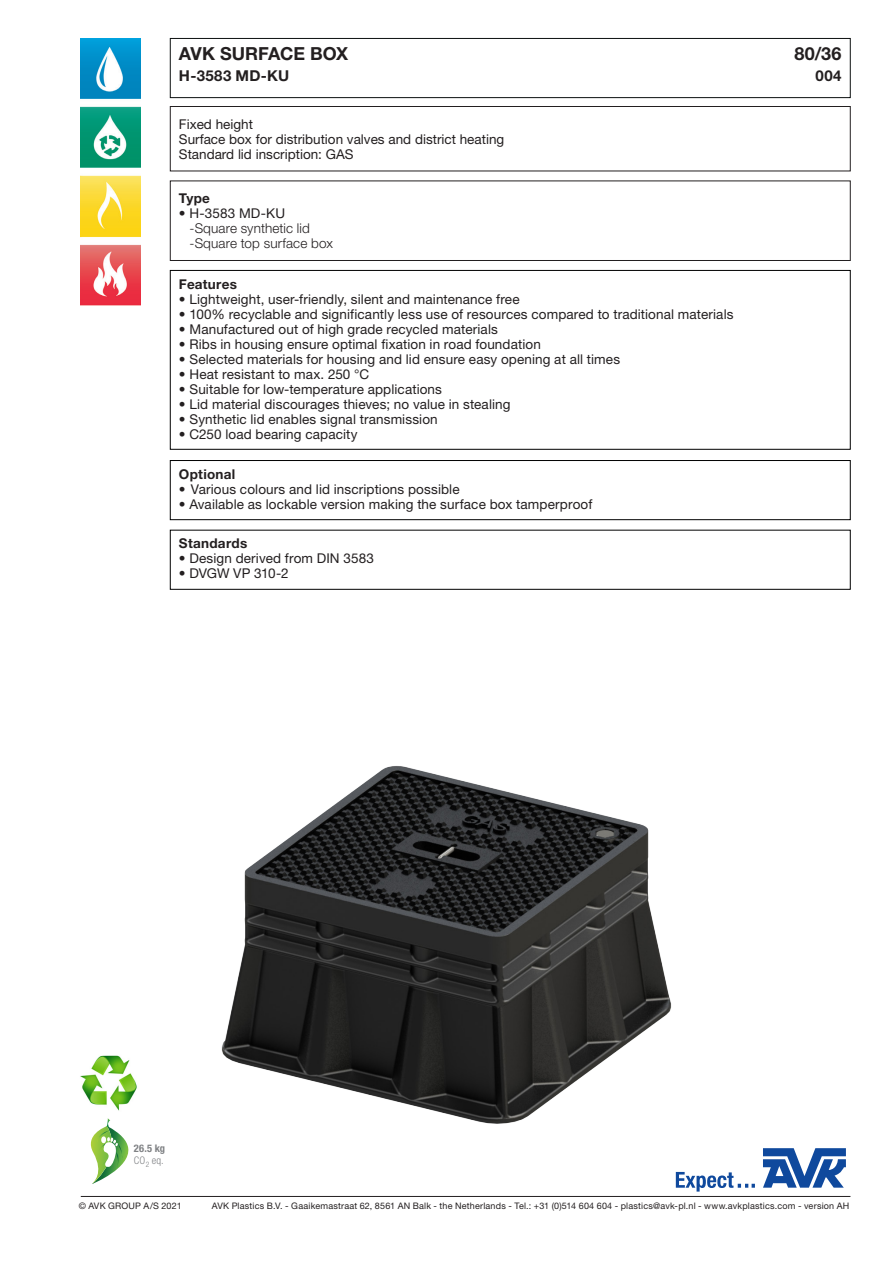
<style>
.page{position:relative;width:893px;height:1263px;background:#fff}
.page>*{position:absolute;margin:0;border:0;box-sizing:border-box;transform-origin:0 0}
.Headline{font:700 18px "Helvetica Neue LT Pro";color:#231f20}
.Headline-2{font:700 15px "Helvetica Neue LT Pro";letter-spacing:.025em;color:#231f20}
.body_copy_bullet{font:13.5px "Helvetica Neue LT Pro";letter-spacing:.01em;color:#231f20}
.Body_copy{font:13.5px "Helvetica Neue LT Pro";letter-spacing:.01em;color:#231f20}
.body_copy_bullet-2{font:300 13.5px "Helvetica Neue LT Pro";letter-spacing:.01em;color:#231f20}
.Body_copy_headline{font:700 13.5px "Helvetica Neue LT Pro";letter-spacing:.02em;color:#231f20}
.body_copy_bullet-3{font:700 13.5px "Helvetica Neue LT Pro";letter-spacing:.02em;color:#231f20}
.body_copy_bullet-4{font:13.5px "Helvetica Neue LT Pro";letter-spacing:-.01em;color:#231f20}
.Body_copy-2{font:700 condensed 10.5px "Helvetica Neue LT Pro";color:#808285}
.Body_copy-3{font:300 condensed 10.5px "Helvetica Neue LT Pro";color:#808285}
.Address_and_copyrigh{font:9px "Helvetica Neue LT Pro";letter-spacing:.025em;color:#231f20}
</style>
<div class="page">
<img style="left:221px;top:766px;width:479px;height:426px">
<div style="left:170px;top:181px;width:680px;height:80px;border:1px solid #231f20"></div>
<div style="left:170px;top:270px;width:680px;height:179px;border:1px solid #000"></div>
<div style="left:170px;top:106px;width:680px;height:65px;border:1px solid #231f20"></div>
<img style="left:81px;top:38px;width:59px;height:268px">
<svg style="left:763px;top:1148px;width:83px;height:40px"></svg>
<svg style="left:676px;top:1172px;width:79px;height:19px"></svg>
<hr style="left:81px;top:1196px;width:769px;height:1px;background:#231f20">
<img style="left:80px;top:1055px;width:57px;height:56px">
<svg style="left:90px;top:1118px;width:39px;height:66px"></svg>
<div style="left:170px;top:38px;width:680px;height:60px;border:1px solid #0c1010"></div>
<div style="left:170px;top:460px;width:680px;height:60px;border:1px solid #000"></div>
<p class="Headline" style="left:179px;top:42px;width:171px">AVK SURFACE BOX</p>
<p class="Headline" style="left:794px;top:42px;width:49px">80/36</p>
<p class="Headline-2" style="left:179px;top:66px;width:112px">H-3583 MD-KU</p>
<p class="Headline-2" style="left:816px;top:66px;width:27px">004</p>
<p class="body_copy_bullet" style="left:179px;top:116px;width:76px">Fixed height</p>
<p class="body_copy_bullet" style="left:179px;top:131px;width:327px">Surface box for distribution valves and district heating</p>
<p class="body_copy_bullet" style="left:179px;top:146px;width:176px">Standard lid inscription: GAS</p>
<p class="body_copy_bullet-3" style="left:179px;top:190px;width:33px">Type</p>
<p class="body_copy_bullet" style="left:179px;top:205px;width:108px">• H-3583 MD-KU</p>
<p class="body_copy_bullet-2" style="left:190px;top:220px;width:122px">-Square synthetic lid</p>
<p class="body_copy_bullet-2" style="left:190px;top:235px;width:145px">-Square top surface box</p>
<p class="Body_copy_headline" style="left:179px;top:276px;width:60px">Features</p>
<p class="body_copy_bullet" style="left:179px;top:291px;width:342px">• Lightweight, user-friendly, silent and maintenance free</p>
<p class="body_copy_bullet" style="left:179px;top:306px;width:556px">• 100% recyclable and significantly less use of resources compared to traditional materials</p>
<p class="body_copy_bullet" style="left:179px;top:321px;width:320px">• Manufactured out of high grade recycled materials</p>
<p class="body_copy_bullet" style="left:179px;top:336px;width:363px">• Ribs in housing ensure optimal fixation in road foundation</p>
<p class="body_copy_bullet" style="left:179px;top:351px;width:443px">• Selected materials for housing and lid ensure easy opening at all times</p>
<p class="Body_copy" style="left:179px;top:366px;width:192px">• Heat resistant to max. 250 °C</p>
<p class="body_copy_bullet" style="left:179px;top:381px;width:265px">• Suitable for low-temperature applications</p>
<p class="Body_copy" style="left:179px;top:396px;width:333px">• Lid material discourages thieves; no value in stealing</p>
<p class="Body_copy" style="left:179px;top:411px;width:260px">• Synthetic lid enables signal transmission</p>
<p class="body_copy_bullet" style="left:179px;top:426px;width:180px">• C250 load bearing capacity</p>
<p class="Body_copy_headline" style="left:179px;top:466px;width:58px">Optional</p>
<p class="Body_copy" style="left:179px;top:481px;width:282px">• Various colours and lid inscriptions possible</p>
<p class="Body_copy" style="left:179px;top:496px;width:415px">• Available as lockable version making the surface box tamperproof</p>
<p class="body_copy_bullet-3" style="left:179px;top:535px;width:70px">Standards</p>
<p class="body_copy_bullet" style="left:179px;top:551px;width:196px">• Design derived from DIN 3583</p>
<p class="body_copy_bullet-4" style="left:179px;top:566px;width:111px">• DVGW VP 310-2</p>
<p class="Body_copy-2" style="left:134px;top:1141px;width:33px">26.5 kg</p>
<p class="Body_copy-3" style="left:134px;top:1154px;width:31px">CO<sub>2</sub> eq.</p>
<p class="Address_and_copyrigh" style="left:79px;top:1201px;width:105px">© AVK GROUP A/S 2021</p>
<p class="Address_and_copyrigh" style="left:212px;top:1201px;width:639px">AVK Plastics B.V. - Gaaikemastraat 62, 8561 AN Balk - the Netherlands - Tel.: +31 (0)514 604 604 - plastics@avk-pl.nl - www.avkplastics.com - version AH</p>
</div>
